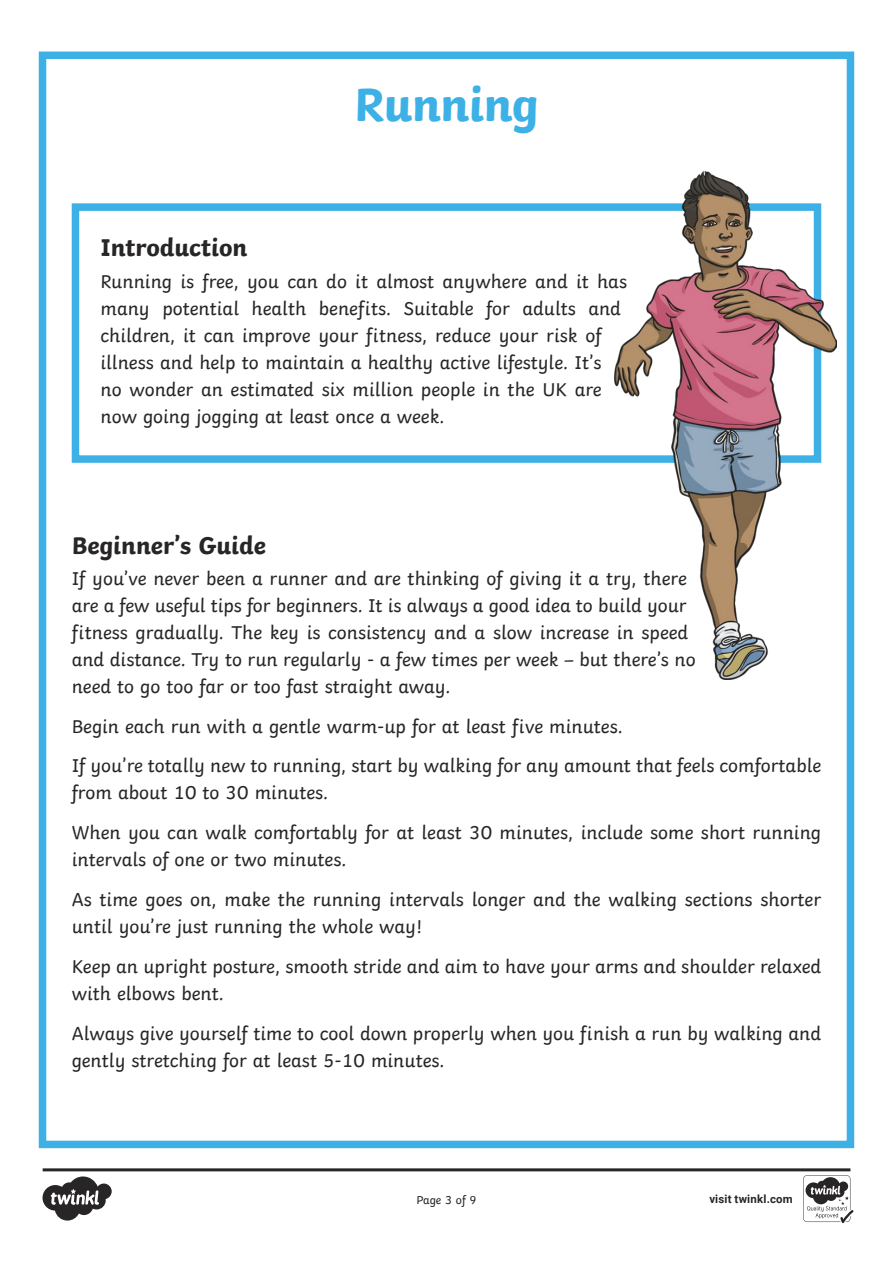
<style>
.page{position:relative;width:893px;height:1263px;background:#fff}
.page>*{position:absolute;margin:0;border:0;box-sizing:border-box;transform-origin:0 0}
.Heading_1{font:700 49.5px "Twinkl";letter-spacing:-.01em;color:#3db1e5}
.Heading_2{font:700 25.5px "Twinkl";color:#282526}
.KS2_Body_Copy{font:19.5px/27px "Twinkl";color:#282526}
.t1{font:12px "Twinkl";letter-spacing:-.005em;color:#282526}
.t2{font:700 11.4px "Roboto";letter-spacing:.02em;color:#282526}
</style>
<div class="page">
<div style="left:39px;top:52px;width:815px;height:1096px;border:8px solid #3db1e5"></div>
<div style="left:72px;top:203px;width:749px;height:260px;border:8px solid #3db1e5"></div>
<img style="left:615px;top:172px;width:222px;height:507px">
<svg style="left:43px;top:1168px;width:810px;height:55px"></svg>
<p class="Heading_1" style="left:354px;top:63px;width:186px">Running</p>
<p class="Heading_2" style="left:100px;top:227px;width:148px">Introduction</p>
<p class="KS2_Body_Copy" style="left:100px;top:266px;width:528px">Running is free, you can do it almost anywhere and it has many potential health benefits. Suitable for adults and children, it can improve your fitness, reduce your risk of illness and help to maintain a healthy active lifestyle. It’s no wonder an estimated six million people in the UK are now going jogging at least once a week.</p>
<p class="Heading_2" style="left:72px;top:524px;width:196px">Beginner’s Guide</p>
<p class="KS2_Body_Copy" style="left:72px;top:563px;width:626px">If you’ve never been a runner and are thinking of giving it a try, there are a few useful tips for beginners. It is always a good idea to build your fitness gradually. The key is consistency and a slow increase in speed and distance. Try to run regularly - a few times per week – but there’s no need to go too far or too fast straight away.</p>
<p class="KS2_Body_Copy" style="left:72px;top:711px;width:553px">Begin each run with a gentle warm-up for at least five minutes.</p>
<p class="KS2_Body_Copy" style="left:72px;top:751px;width:751px">If you’re totally new to running, start by walking for any amount that feels comfortable from about 10 to 30 minutes.</p>
<p class="KS2_Body_Copy" style="left:72px;top:817px;width:751px">When you can walk comfortably for at least 30 minutes, include some short running intervals of one or two minutes.</p>
<p class="KS2_Body_Copy" style="left:72px;top:884px;width:751px">As time goes on, make the running intervals longer and the walking sections shorter until you’re just running the whole way!</p>
<p class="KS2_Body_Copy" style="left:72px;top:951px;width:751px">Keep an upright posture, smooth stride and aim to have your arms and shoulder relaxed with elbows bent.</p>
<p class="KS2_Body_Copy" style="left:72px;top:1018px;width:751px">Always give yourself time to cool down properly when you finish a run by walking and gently stretching for at least 5-10 minutes.</p>
<p class="t1" style="left:416px;top:1191px;width:62px">Page 3 of 9</p>
<p class="t2" style="left:709px;top:1191px;width:85px">visit twinkl.com</p>
</div>
